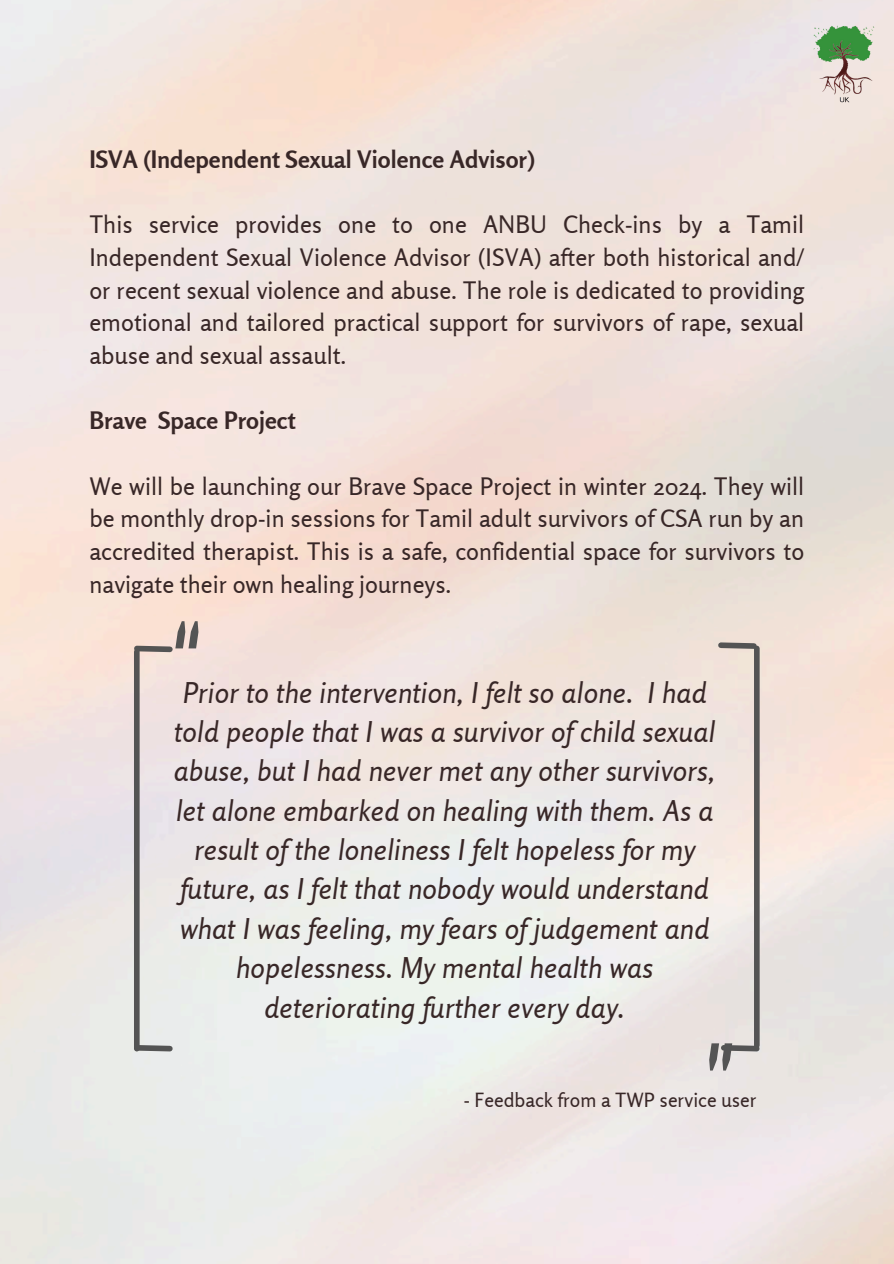
<style>
.page{position:relative;width:894px;height:1264px;background:#fff}
.page>*{position:absolute;margin:0;border:0;box-sizing:border-box;transform-origin:0 0}
.t1{font:italic 94.5px "Rosario";color:#545454}
.t2{font:italic 28.5px/39.5px "Rosario";letter-spacing:.01em;color:#382727;text-align:center}
.t3{font:24px/32.7px "Rosario";color:#382727;text-align:justify}
.t4{font:700 24px "Rosario";color:#382727}
.t5{font:19.5px "Rosario";color:#382727}
</style>
<div class="page">
<div style="left:134px;top:651px;width:6px;height:397px;background:#545454"></div>
<svg style="left:131px;top:642px;width:44px;height:13px"></svg>
<svg style="left:131px;top:1042px;width:44px;height:12px"></svg>
<div style="left:753px;top:648px;width:6px;height:397px;background:#545454"></div>
<svg style="left:715px;top:639px;width:44px;height:12px"></svg>
<svg style="left:717px;top:1042px;width:45px;height:12px"></svg>
<img style="left:808px;top:15px;width:71px;height:91px">
<p class="t4" style="left:89px;top:145px;width:446px">ISVA (Independent Sexual Violence Advisor)</p>
<h2 class="t3" style="left:89px;top:208px;width:716px">This service provides one to one ANBU Check-ins by a Tamil Independent Sexual Violence Advisor (ISVA) after both historical and/ or recent sexual violence and abuse. The role is dedicated to providing emotional and tailored practical support for survivors of rape, sexual abuse and sexual assault.</h2>
<h3 class="t4" style="left:89px;top:406px;width:208px">Brave Space Project</h3>
<h2 class="t3" style="left:89px;top:469px;width:716px">We will be launching our Brave Space Project in winter 2024. They will be monthly drop-in sessions for Tamil adult survivors of CSA run by an accredited therapist. This is a safe, confidential space for survivors to navigate their own healing journeys.</h2>
<h1 class="t1" style="left:205px;top:672px;width:30px;rotate:-180deg">"</h1>
<h3 class="t2" style="left:174px;top:672px;width:543px">Prior to the intervention, I felt so alone. I had told people that I was a survivor of child sexual abuse, but I had never met any other survivors, let alone embarked on healing with them. As a result of the loneliness I felt hopeless for my future, as I felt that nobody would understand what I was feeling, my fears of judgement and hopelessness. My mental health was</h3>
<p class="t2" style="left:264px;top:987px;width:362px">deteriorating further every day.</p>
<p class="t1" style="left:702px;top:1019px;width:30px">"</p>
<p class="t5" style="left:464px;top:1088px;width:294px">- Feedback from a TWP service user</p>
</div>
